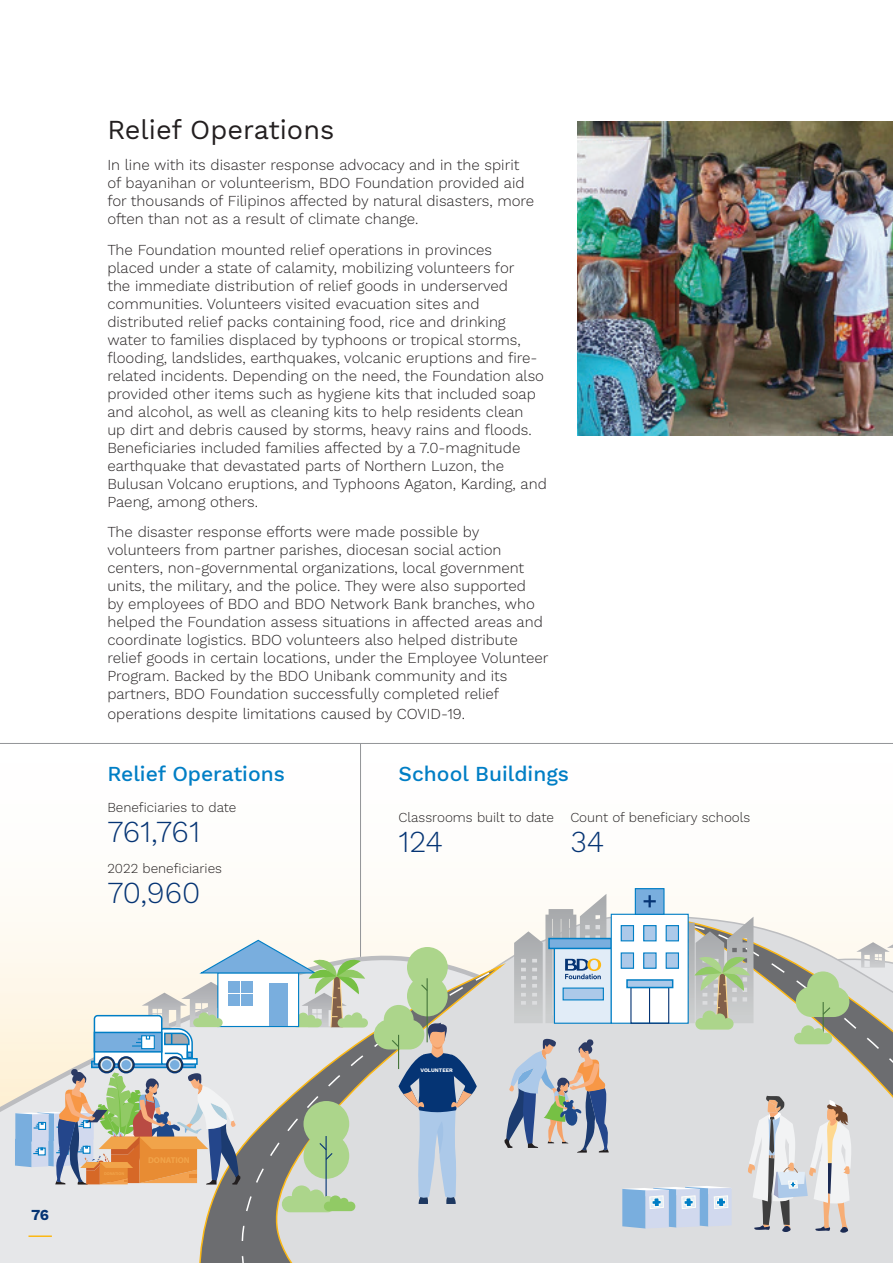
<style>
.page{position:relative;width:893px;height:1263px;background:#fff}
.page>*{position:absolute;margin:0;border:0;box-sizing:border-box;transform-origin:0 0}
.t1{font:300 30px "Work Sans";color:#053474}
.t2{font:27px "Work Sans";color:#231f20}
.t3{font:500 21px "Work Sans";color:#007ec5}
.t4{font:300 15px/18px "Work Sans";color:#231f20}
.t5{font:700 15px "Work Sans";color:#053474}
.t6{font:300 13.5px "Work Sans";color:#231f20}
.t7{font:700 8.55px "Myriad Pro";color:#f1a44a}
.t8{font:700 5.4px "Work Sans";color:#fff}
</style>
<div class="page">
<svg style="left:0;top:927px;width:250px;height:336px"></svg>
<svg style="left:250px;top:909px;width:643px;height:354px"></svg>
<svg style="left:169px;top:964px;width:333px;height:299px;background:#dfdfde"></svg>
<svg style="left:680px;top:921px;width:213px;height:342px"></svg>
<svg style="left:622px;top:1186px;width:66px;height:42px;background:#acc8e6"></svg>
<svg style="left:204px;top:971px;width:287px;height:292px;background:#c5c6c6"></svg>
<svg style="left:15px;top:939px;width:353px;height:273px;background:#c8cbc2"></svg>
<svg style="left:688px;top:924px;width:205px;height:339px;background:#d2d2d3"></svg>
<hr style="left:823px;top:1002px;width:1px;height:35px;background:#46763b">
<svg style="left:796px;top:971px;width:53px;height:46px;background:#aac992"></svg>
<svg style="left:794px;top:1025px;width:38px;height:19px"></svg>
<div style="left:554px;top:948px;width:57px;height:75px;background:#e1ecf7"></div>
<div style="left:554px;top:948px;width:58px;height:76px;border:1px solid #007ec5"></div>
<div style="left:549px;top:938px;width:62px;height:10px;background:#79aede"></div>
<div style="left:548px;top:938px;width:64px;height:11px;border:2px solid #007ec5"></div>
<svg style="left:514px;top:894px;width:92px;height:129px"></svg>
<div style="left:611px;top:914px;width:77px;height:109px;background:#fff"></div>
<div style="left:611px;top:914px;width:78px;height:110px;border:1px solid #007ec5"></div>
<div style="left:563px;top:988px;width:40px;height:12px;background:#acc9e9"></div>
<div style="left:563px;top:987px;width:41px;height:13px;border:1px solid #007ec5"></div>
<div style="left:630px;top:987px;width:39px;height:37px;border:1px solid #053474"></div>
<div style="left:635px;top:889px;width:29px;height:25px;background:#79aede"></div>
<div style="left:635px;top:888px;width:29px;height:27px;border:1px solid #007ec5"></div>
<div style="left:621px;top:926px;width:12px;height:15px;background:#acc9e9"></div>
<div style="left:621px;top:925px;width:13px;height:16px;border:1px solid #007ec5"></div>
<div style="left:644px;top:926px;width:12px;height:15px;background:#acc9e9"></div>
<div style="left:643px;top:925px;width:14px;height:16px;border:1px solid #007ec5"></div>
<div style="left:621px;top:953px;width:12px;height:15px;background:#acc9e9"></div>
<div style="left:621px;top:952px;width:13px;height:17px;border:1px solid #007ec5"></div>
<div style="left:644px;top:953px;width:12px;height:15px;background:#acc9e9"></div>
<div style="left:643px;top:952px;width:14px;height:17px;border:1px solid #007ec5"></div>
<hr style="left:649px;top:987px;width:1px;height:36px;background:#053474">
<svg style="left:644px;top:895px;width:12px;height:12px"></svg>
<div style="left:627px;top:980px;width:46px;height:7px;background:#acc9e9"></div>
<div style="left:626px;top:979px;width:47px;height:9px;border:2px solid #007ec5"></div>
<svg style="left:662px;top:917px;width:91px;height:112px"></svg>
<svg style="left:504px;top:1039px;width:106px;height:113px;background:#afb2ba"></svg>
<svg style="left:374px;top:947px;width:103px;height:257px;background:#b5c2c0"></svg>
<hr style="left:360px;top:743px;width:1px;height:214px;background:#939598">
<img style="left:577px;top:122px;width:316px;height:314px">
<hr style="left:0;top:743px;width:893px;height:1px;background:#939598">
<hr style="left:29px;top:1235px;width:23px;height:2px;background:#fcb814">
<h2 class="t2" style="left:107px;top:114px;width:228px">Relief Operations</h2>
<p class="t4" style="left:107px;top:156px;width:428px">In line with its disaster response advocacy and in the spirit of bayanihan or volunteerism, BDO Foundation provided aid for thousands of Filipinos affected by natural disasters, more often than not as a result of climate change.</p>
<p class="t4" style="left:107px;top:241px;width:441px">The Foundation mounted relief operations in provinces<br>placed under a state of calamity, mobilizing volunteers for<br>the immediate distribution of relief goods in underserved communities. Volunteers visited evacuation sites and distributed relief packs containing food, rice and drinking water to families displaced by typhoons or tropical storms, flooding, landslides, earthquakes, volcanic eruptions and fire&shy;related incidents. Depending on the need, the Foundation also provided other items such as hygiene kits that included soap and alcohol, as well as cleaning kits to help residents clean<br>up dirt and debris caused by storms, heavy rains and floods.<br>Beneficiaries included families affected by a 7.0-magnitude earthquake that devastated parts of Northern Luzon, the Bulusan Volcano eruptions, and Typhoons Agaton, Karding, and Paeng, among others.</p>
<p class="t4" style="left:107px;top:524px;width:443px">The disaster response efforts were made possible by volunteers from partner parishes, diocesan social action centers, non-governmental organizations, local government units, the military, and the police. They were also supported<br>by employees of BDO and BDO Network Bank branches, who helped the Foundation assess situations in affected areas and coordinate logistics. BDO volunteers also helped distribute relief goods in certain locations, under the Employee Volunteer Program. Backed by the BDO Unibank community and its partners, BDO Foundation successfully completed relief</p>
<p class="t4" style="left:107px;top:705px;width:359px">operations despite limitations caused by COVID-19.</p>
<h3 class="t3" style="left:107px;top:762px;width:179px">Relief Operations</h3>
<p class="t6" style="left:107px;top:799px;width:131px">Beneficiaries to date</p>
<h1 class="t1" style="left:107px;top:814px;width:94px">761,761</h1>
<p class="t6" style="left:107px;top:860px;width:116px">2022 beneficiaries</p>
<h1 class="t1" style="left:107px;top:875px;width:95px">70,960</h1>
<h3 class="t3" style="left:399px;top:762px;width:172px">School Buildings</h3>
<p class="t6" style="left:399px;top:809px;width:157px">Classrooms built to date</p>
<h1 class="t1" style="left:399px;top:824px;width:46px">124</h1>
<p class="t6" style="left:570px;top:809px;width:182px">Count of beneficiary schools</p>
<h1 class="t1" style="left:570px;top:824px;width:36px">34</h1>
<p class="t5" style="left:31px;top:1207px;width:20px">76</p>
<p class="t7" style="left:148px;top:1155px;width:43px">DONATION</p>
<p class="t8" style="left:420px;top:1067px;width:34px">VOLUNTEER</p>
</div>
